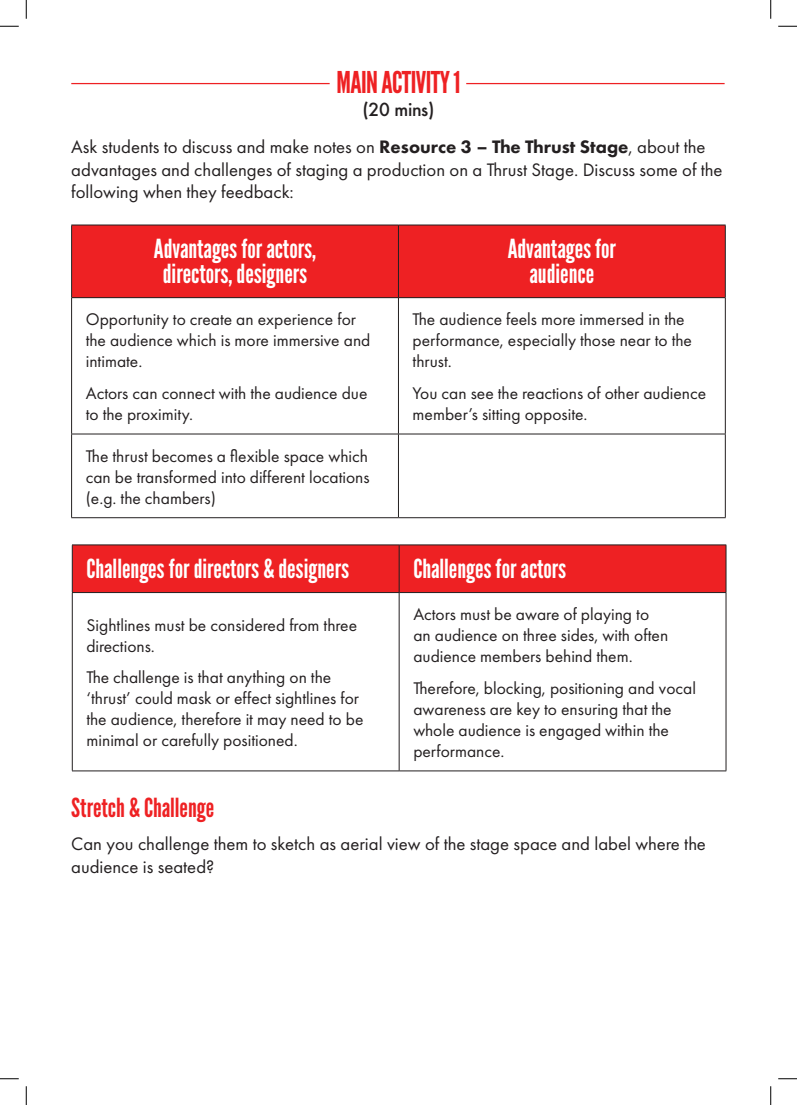
<style>
.page{position:relative;width:797px;height:1105px;background:#fff}
.page>*{position:absolute;margin:0;border:0;box-sizing:border-box;transform-origin:0 0}
.t1{font:30px "League Gothic";letter-spacing:-.02em;color:#ee2123}
.t2{font:26.25px/25px "League Gothic";color:#fff;text-align:center}
.t3{font:26.25px "League Gothic";color:#ee2123}
.t4{font:18.75px/22.5px "Futura PT";color:#231f20}
.t5{font:17.5px/21px "Futura PT";color:#231f20}
.t6{font:500 17.5px "Futura";letter-spacing:-.02em;color:#231f20}
.s1{font-weight:800}
</style>
<div class="page">
<hr style="left:71px;top:83px;width:258px;height:1px;background:#ee2123">
<hr style="left:466px;top:83px;width:258px;height:1px;background:#ee2123">
<div style="left:72px;top:225px;width:326px;height:73px;background:#ee2123"></div>
<div style="left:398px;top:225px;width:327px;height:73px;background:#ee2123"></div>
<hr style="left:71px;top:225px;width:327px;height:1px;background:#231f20">
<hr style="left:71px;top:225px;width:1px;height:72px;background:#231f20">
<hr style="left:398px;top:225px;width:327px;height:1px;background:#231f20">
<hr style="left:398px;top:225px;width:1px;height:72px;background:#231f20">
<hr style="left:725px;top:225px;width:1px;height:72px;background:#231f20">
<hr style="left:71px;top:297px;width:327px;height:1px;background:#231f20">
<hr style="left:71px;top:298px;width:1px;height:136px;background:#231f20">
<hr style="left:398px;top:297px;width:327px;height:1px;background:#231f20">
<hr style="left:398px;top:298px;width:1px;height:136px;background:#231f20">
<hr style="left:725px;top:298px;width:1px;height:136px;background:#231f20">
<hr style="left:71px;top:434px;width:327px;height:1px;background:#231f20">
<hr style="left:71px;top:434px;width:1px;height:83px;background:#231f20">
<hr style="left:398px;top:434px;width:327px;height:1px;background:#231f20">
<hr style="left:398px;top:434px;width:1px;height:83px;background:#231f20">
<hr style="left:725px;top:434px;width:1px;height:83px;background:#231f20">
<hr style="left:71px;top:517px;width:327px;height:1px;background:#231f20">
<hr style="left:398px;top:517px;width:327px;height:1px;background:#231f20">
<div style="left:73px;top:546px;width:652px;height:46px;background:#ee2123"></div>
<hr style="left:72px;top:545px;width:327px;height:1px;background:#231f20">
<hr style="left:72px;top:545px;width:1px;height:47px;background:#231f20">
<hr style="left:399px;top:545px;width:327px;height:1px;background:#231f20">
<hr style="left:399px;top:545px;width:1px;height:47px;background:#231f20">
<hr style="left:725px;top:545px;width:1px;height:47px;background:#231f20">
<hr style="left:72px;top:592px;width:327px;height:1px;background:#231f20">
<hr style="left:72px;top:593px;width:1px;height:178px;background:#231f20">
<hr style="left:399px;top:592px;width:327px;height:1px;background:#231f20">
<hr style="left:399px;top:593px;width:1px;height:178px;background:#231f20">
<hr style="left:725px;top:593px;width:1px;height:178px;background:#231f20">
<hr style="left:72px;top:771px;width:327px;height:1px;background:#231f20">
<hr style="left:399px;top:771px;width:327px;height:1px;background:#231f20">
<svg style="left:0;top:25px;width:19px;height:2px"></svg>
<svg style="left:778px;top:25px;width:19px;height:2px"></svg>
<svg style="left:0;top:1078px;width:19px;height:1px"></svg>
<svg style="left:778px;top:1078px;width:19px;height:1px"></svg>
<svg style="left:25px;top:0;width:2px;height:19px"></svg>
<svg style="left:25px;top:1086px;width:2px;height:19px"></svg>
<svg style="left:770px;top:0;width:1px;height:19px"></svg>
<svg style="left:770px;top:1086px;width:1px;height:19px"></svg>
<h1 class="t1" style="left:336px;top:65px;width:125px">MAIN ACTIVITY 1</h1>
<p class="t6" style="left:362px;top:98px;width:73px">(20 mins)</p>
<p class="t4" style="left:71px;top:136px;width:653px">Ask students to discuss and make notes on <span class="s1">Resource 3 – The Thrust Stage</span>, about the advantages and challenges of staging a production on a Thrust Stage. Discuss some of the following when they feedback:</p>
<h2 class="t2" style="left:154px;top:237px;width:164px">Advantages for actors, directors, designers</h2>
<h2 class="t2" style="left:507px;top:237px;width:110px">Advantages for audience</h2>
<p class="t5" style="left:86px;top:309px;width:286px">Opportunity to create an experience for the audience which is more immersive and intimate.</p>
<p class="t5" style="left:86px;top:382px;width:283px">Actors can connect with the audience due to the proximity.</p>
<p class="t5" style="left:412px;top:309px;width:281px">The audience feels more immersed in the performance, especially those near to the thrust.</p>
<p class="t5" style="left:412px;top:382px;width:295px">You can see the reactions of other audience member’s sitting opposite.</p>
<p class="t5" style="left:86px;top:445px;width:285px;text-align:justify">The thrust becomes a flexible space which can be transformed into different locations (e.g. the chambers)</p>
<h2 class="t2" style="left:86px;top:557px;width:264px">Challenges for directors &amp; designers</h2>
<h2 class="t2" style="left:413px;top:557px;width:154px">Challenges for actors</h2>
<p class="t5" style="left:86px;top:614px;width:272px">Sightlines must be considered from three directions.</p>
<p class="t5" style="left:86px;top:667px;width:278px">The challenge is that anything on the ‘thrust’ could mask or effect sightlines for the audience, therefore it may need to be minimal or carefully positioned.</p>
<p class="t5" style="left:413px;top:604px;width:256px">Actors must be aware of playing to an audience on three sides, with often audience members behind them.</p>
<p class="t5" style="left:413px;top:677px;width:284px">Therefore, blocking, positioning and vocal awareness are key to ensuring that the whole audience is engaged within the performance.</p>
<h2 class="t3" style="left:71px;top:792px;width:144px">Stretch &amp; Challenge</h2>
<p class="t4" style="left:71px;top:833px;width:636px">Can you challenge them to sketch as aerial view of the stage space and label where the audience is seated?</p>
</div>
